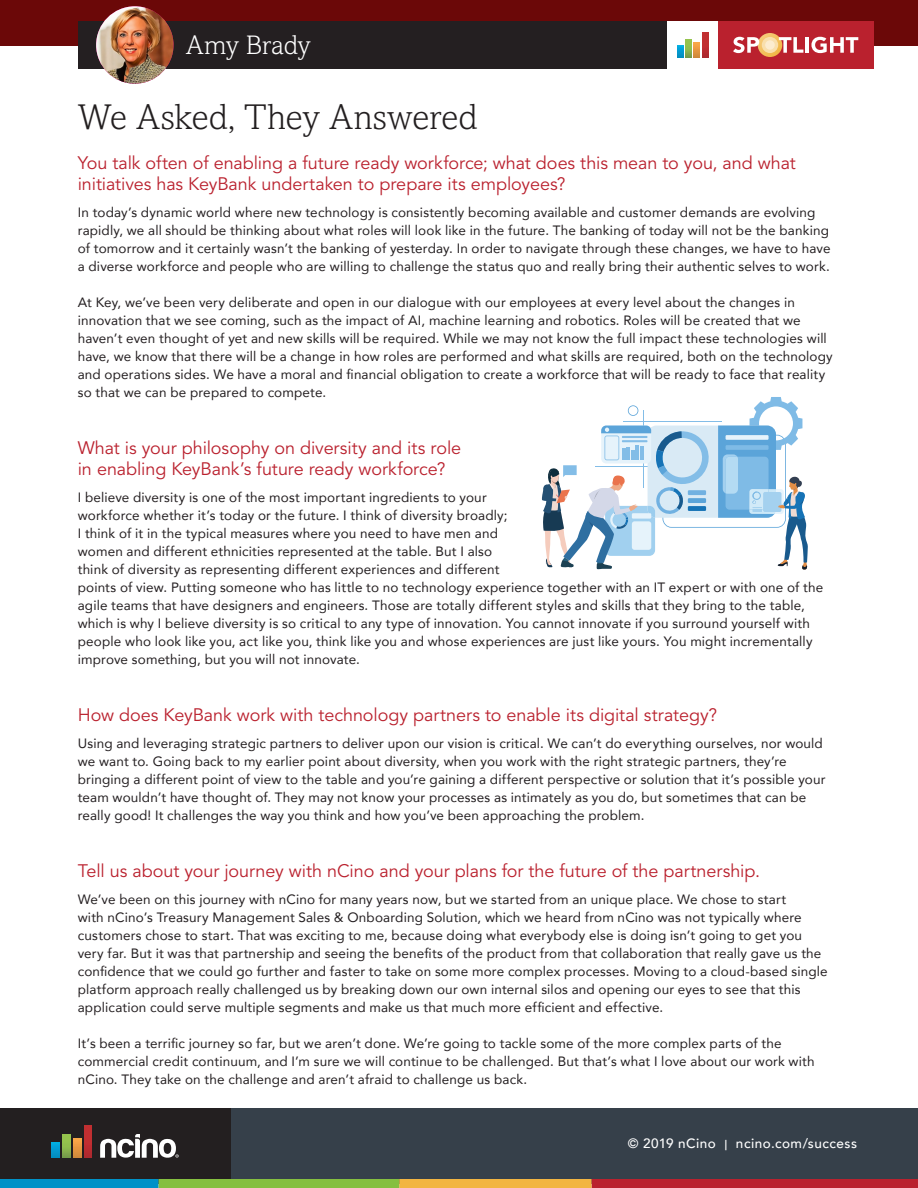
<style>
.page{position:relative;width:918px;height:1188px;background:#fff}
.page>*{position:absolute;margin:0;border:0;box-sizing:border-box;transform-origin:0 0}
.Heading_-_Dark{font:300 36px "Amasis MT Std";color:#231f20}
.Back_-_Name{font:300 27px "Amasis MT Std";color:#fff}
.Back_-_Question_Titl{font:18px/21px "Avenir LT Std";letter-spacing:-.005em;color:#ba212e}
.Back_-_Content{font:13.5px/18px "Avenir";letter-spacing:.01em;color:#241f21}
.t1{font:500 13.5px "Avenir";letter-spacing:.04em;color:#fff}
</style>
<div class="page">
<div style="left:226px;top:1108px;width:692px;height:76px;background:#36404a"></div>
<div style="left:0;top:1108px;width:230px;height:76px;background:#231f20"></div>
<div style="left:0;top:0;width:918px;height:45px;background:#6b0808"></div>
<div style="left:78px;top:21px;width:625px;height:48px;background:#241f21"></div>
<div style="left:592px;top:1179px;width:326px;height:9px;background:#ba212e"></div>
<div style="left:399px;top:1179px;width:193px;height:9px;background:#f2b542"></div>
<div style="left:158px;top:1179px;width:241px;height:9px;background:#85bf40"></div>
<div style="left:0;top:1179px;width:158px;height:9px;background:#0091c7"></div>
<svg style="left:84px;top:1126px;width:8px;height:32px"></svg>
<svg style="left:73px;top:1139px;width:8px;height:19px"></svg>
<svg style="left:62px;top:1134px;width:8px;height:24px"></svg>
<svg style="left:51px;top:1142px;width:8px;height:16px"></svg>
<svg style="left:100px;top:1134px;width:79px;height:24px"></svg>
<div style="left:667px;top:21px;width:51px;height:49px;background:#fff"></div>
<div style="left:718px;top:21px;width:156px;height:48px;background:#ba212e"></div>
<svg style="left:758px;top:33px;width:24px;height:24px"></svg>
<div style="left:762px;top:37px;width:16px;height:16px;background:#f9dfac;border-radius:50%"></div>
<div style="left:765px;top:40px;width:10px;height:10px;background:#fceccf;border-radius:50%"></div>
<svg style="left:733px;top:37px;width:26px;height:16px"></svg>
<svg style="left:779px;top:37px;width:24px;height:16px"></svg>
<hr style="left:805px;top:37px;width:4px;height:16px;background:#fff">
<svg style="left:811px;top:37px;width:47px;height:16px"></svg>
<svg style="left:702px;top:33px;width:6px;height:24px"></svg>
<svg style="left:694px;top:43px;width:6px;height:14px"></svg>
<svg style="left:686px;top:39px;width:6px;height:18px"></svg>
<svg style="left:677px;top:45px;width:6px;height:12px"></svg>
<img style="left:96px;top:6px;width:78px;height:78px;border-radius:39px">
<svg style="left:542px;top:397px;width:266px;height:173px"></svg>
<p class="Back_-_Name" style="left:186px;top:30px;width:127px">Amy Brady</p>
<p class="Heading_-_Dark" style="left:78px;top:97px;width:401px">We Asked, They Answered</p>
<p class="Back_-_Question_Titl" style="left:78px;top:153px;width:720px">You talk often of enabling a future ready workforce; what does this mean to you, and what initiatives has KeyBank undertaken to prepare its employees?</p>
<p class="Back_-_Content" style="left:78px;top:203px;width:754px">In today’s dynamic world where new technology is consistently becoming available and customer demands are evolving rapidly, we all should be thinking about what roles will look like in the future. The banking of today will not be the banking of tomorrow and it certainly wasn’t the banking of yesterday. In order to navigate through these changes, we have to have a diverse workforce and people who are willing to challenge the status quo and really bring their authentic selves to work.</p>
<p class="Back_-_Content" style="left:78px;top:293px;width:757px">At Key, we’ve been very deliberate and open in our dialogue with our employees at every level about the changes in innovation that we see coming, such as the impact of AI, machine learning and robotics. Roles will be created that we haven’t even thought of yet and new skills will be required. While we may not know the full impact these technologies will have, we know that there will be a change in how roles are performed and what skills are required, both on the technology and operations sides. We have a moral and financial obligation to create a workforce that will be ready to face that reality so that we can be prepared to compete.</p>
<p class="Back_-_Question_Titl" style="left:78px;top:438px;width:385px">What is your philosophy on diversity and its role in enabling KeyBank’s future ready workforce?</p>
<p class="Back_-_Content" style="left:78px;top:488px;width:747px">I believe diversity is one of the most important ingredients to your<br>workforce whether it’s today or the future. I think of diversity broadly;<br>I think of it in the typical measures where you need to have men and<br>women and different ethnicities represented at the table. But I also<br>think of diversity as representing different experiences and different<br>points of view. Putting someone who has little to no technology experience together with an IT expert or with one of the agile teams that have designers and engineers. Those are totally different styles and skills that they bring to the table, which is why I believe diversity is so critical to any type of innovation. You cannot innovate if you surround yourself with people who look like you, act like you, think like you and whose experiences are just like yours. You might incrementally improve something, but you will not innovate.</p>
<p class="Back_-_Question_Titl" style="left:78px;top:705px;width:641px">How does KeyBank work with technology partners to enable its digital strategy?</p>
<p class="Back_-_Content" style="left:78px;top:734px;width:749px">Using and leveraging strategic partners to deliver upon our vision is critical. We can’t do everything ourselves, nor would we want to. Going back to my earlier point about diversity, when you work with the right strategic partners, they’re bringing a different point of view to the table and you’re gaining a different perspective or solution that it’s possible your team wouldn’t have thought of. They may not know your processes as intimately as you do, but sometimes that can be really good! It challenges the way you think and how you’ve been approaching the problem.</p>
<p class="Back_-_Question_Titl" style="left:78px;top:861px;width:684px">Tell us about your journey with nCino and your plans for the future of the partnership.</p>
<p class="Back_-_Content" style="left:78px;top:890px;width:752px">We’ve been on this journey with nCino for many years now, but we started from an unique place. We chose to start<br>with nCino’s Treasury Management Sales &amp; Onboarding Solution, which we heard from nCino was not typically where customers chose to start. That was exciting to me, because doing what everybody else is doing isn’t going to get you very far. But it was that partnership and seeing the benefits of the product from that collaboration that really gave us the confidence that we could go further and faster to take on some more complex processes. Moving to a cloud-based single platform approach really challenged us by breaking down our own internal silos and opening our eyes to see that this application could serve multiple segments and make us that much more efficient and effective.</p>
<p class="Back_-_Content" style="left:78px;top:1034px;width:738px">It’s been a terrific journey so far, but we aren’t done. We’re going to tackle some of the more complex parts of the commercial credit continuum, and I’m sure we will continue to be challenged. But that’s what I love about our work with nCino. They take on the challenge and aren’t afraid to challenge us back.</p>
<p class="t1" style="left:628px;top:1132px;width:231px">© 2019 nCino | ncino.com/success</p>
</div>
